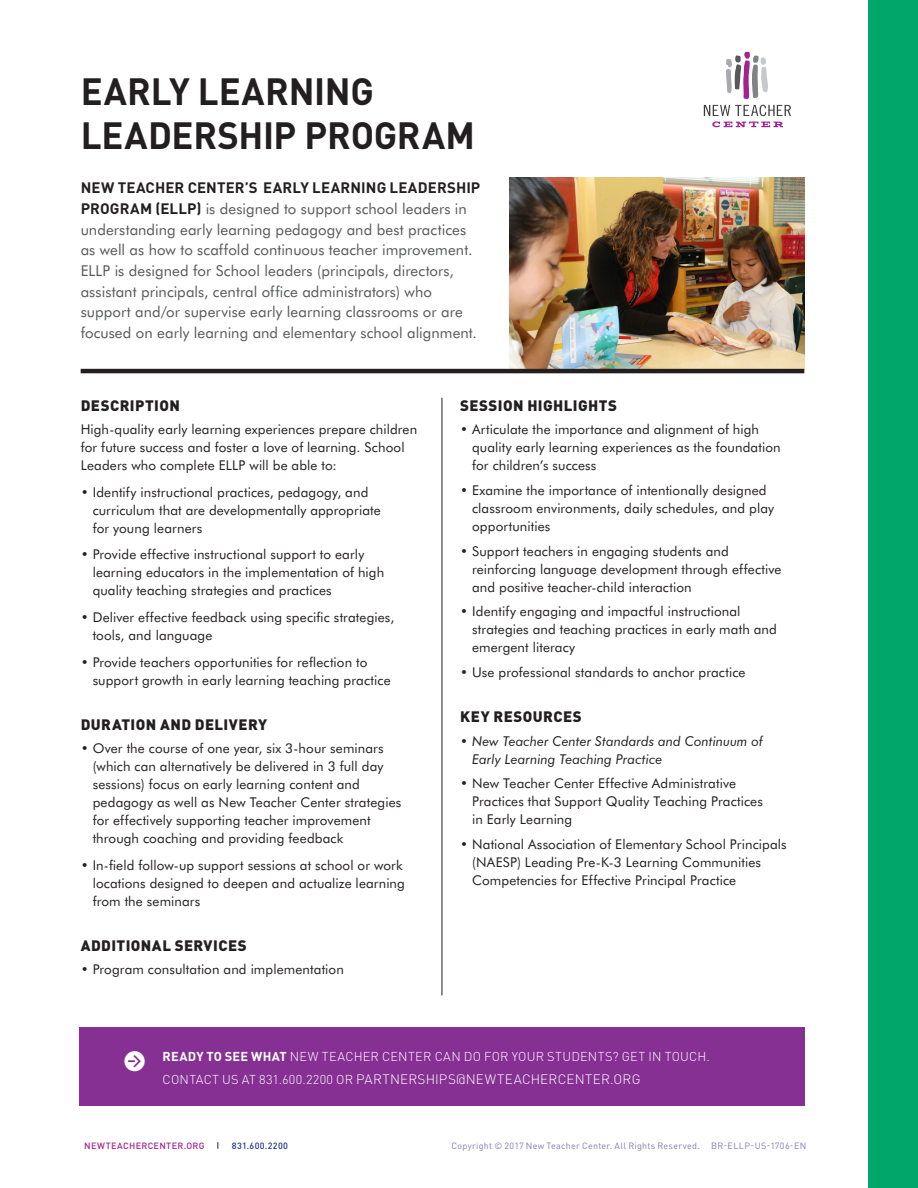
<style>
.page{position:relative;width:918px;height:1188px;background:#fff}
.page>*{position:absolute;margin:0;border:0;box-sizing:border-box;transform-origin:0 0}
.Headline_Bold{font:700 37.5px/43.5px "DINOT";letter-spacing:-.005em;color:#231f20}
.t1{font:29.4px "Klavika Arrows";color:#fff}
.bodycopy3{font:15px/20.7px "Futura BT";letter-spacing:.005em;color:#57585a}
.Body_Headline{font:900 15px "DINOT";letter-spacing:.03em;color:#231f20}
.Body_Headline-2{font:13.5px/18px "Futura BT";letter-spacing:.01em;color:#231f20}
.Body_Headline-3{font:italic 13.5px/18px "Futura BT";color:#231f20}
.Foot_Note{font:300 13.5px "DINOT";letter-spacing:.015em;color:#fff}
.Foot_Note-2{font:300 12.75px "DINOT";letter-spacing:.02em;color:#fff}
.t2{font:9px "DINOT";letter-spacing:.03em;color:#7c7cb6}
.t3{font:500 9px "DINOT";letter-spacing:.04em;color:#a2238e}
.t4{font:500 9px "DINOT";letter-spacing:.035em;color:#203289}
.s1{font-family:"DINOT";font-weight:700;color:#231f20}
.s2{font-style:normal}
.s3{font-weight:700}
.s4{font-size:12.75px}
</style>
<div class="page">
<img style="left:510px;top:177px;width:294px;height:192px">
<hr style="left:81px;top:369px;width:723px;height:4px;background:#231f20">
<div style="left:868px;top:0;width:50px;height:1188px;background:#00a66a"></div>
<svg style="left:704px;top:51px;width:87px;height:76px"></svg>
<hr style="left:442px;top:398px;width:1px;height:598px;background:#231f20">
<div style="left:79px;top:1028px;width:725px;height:78px;background:#863094"></div>
<p class="Headline_Bold" style="left:81px;top:69px;width:396px">EARLY LEARNING<br>LEADERSHIP PROGRAM</p>
<p class="bodycopy3" style="left:81px;top:177px;width:401px"><span class="s1">NEW TEACHER CENTER’S EARLY LEARNING LEADERSHIP PROGRAM (ELLP)</span> is designed to support school leaders in understanding early learning pedagogy and best practices as well as how to scaffold continuous teacher improvement.<br>ELLP is designed for School leaders (principals, directors, assistant principals, central office administrators) who support and/or supervise early learning classrooms or are focused on early learning and elementary school alignment.</p>
<p class="Body_Headline" style="left:81px;top:395px;width:101px">DESCRIPTION</p>
<p class="Body_Headline-2" style="left:81px;top:420px;width:338px">High-quality early learning experiences prepare children for future success and foster a love of learning. School<br>Leaders who complete ELLP will be able to:</p>
<p class="Body_Headline-2" style="left:93px;top:483px;width:290px;text-indent:-12px">• Identify instructional practices, pedagogy, and curriculum that are developmentally appropriate for young learners</p>
<p class="Body_Headline-2" style="left:93px;top:546px;width:293px;text-indent:-12px">• Provide effective instructional support to early learning educators in the implementation of high quality teaching strategies and practices</p>
<p class="Body_Headline-2" style="left:93px;top:608px;width:303px;text-indent:-12px">• Deliver effective feedback using specific strategies, tools, and language</p>
<p class="Body_Headline-2" style="left:93px;top:653px;width:299px;text-indent:-12px">• Provide teachers opportunities for reflection to support growth in early learning teaching practice</p>
<p class="Body_Headline" style="left:81px;top:714px;width:188px">DURATION AND DELIVERY</p>
<p class="Body_Headline-2" style="left:93px;top:739px;width:310px;text-indent:-12px">• Over the course of one year, six 3-hour seminars (which can alternatively be delivered in 3 full day sessions) focus on early learning content and pedagogy as well as New Teacher Center strategies for effectively supporting teacher improvement through coaching and providing feedback</p>
<p class="Body_Headline-2" style="left:93px;top:856px;width:314px;text-indent:-12px">• In-field follow-up support sessions at school or work locations designed to deepen and actualize learning from the seminars</p>
<p class="Body_Headline" style="left:81px;top:935px;width:168px">ADDITIONAL SERVICES</p>
<p class="Body_Headline-2" style="left:81px;top:960px;width:265px">• Program consultation and implementation</p>
<p class="Body_Headline" style="left:460px;top:395px;width:158px">SESSION HIGHLIGHTS</p>
<p class="Body_Headline-2" style="left:472px;top:420px;width:310px;text-indent:-12px">• Articulate the importance and alignment of high quality early learning experiences as the foundation for children’s success</p>
<p class="Body_Headline-2" style="left:472px;top:481px;width:304px;text-indent:-12px">• Examine the importance of intentionally designed classroom environments, daily schedules, and play opportunities</p>
<p class="Body_Headline-2" style="left:472px;top:542px;width:311px;text-indent:-12px">• Support teachers in engaging students and reinforcing language development through effective and positive teacher-child interaction</p>
<p class="Body_Headline-2" style="left:472px;top:603px;width:306px;text-indent:-12px">• Identify engaging and impactful instructional strategies and teaching practices in early math and emergent literacy</p>
<p class="Body_Headline-2" style="left:460px;top:663px;width:287px">• Use professional standards to anchor practice</p>
<p class="Body_Headline" style="left:460px;top:707px;width:123px">KEY RESOURCES</p>
<p class="Body_Headline-3" style="left:472px;top:732px;width:292px;text-indent:-12px"><span class="s2">•</span> New Teacher Center Standards and Continuum of<br>Early Learning Teaching Practice</p>
<p class="Body_Headline-2" style="left:472px;top:774px;width:292px;text-indent:-12px">• New Teacher Center Effective Administrative<br>Practices that Support Quality Teaching Practices in Early Learning</p>
<p class="Body_Headline-2" style="left:472px;top:835px;width:316px;text-indent:-12px">• National Association of Elementary School Principals (NAESP) Leading Pre-K-3 Learning Communities<br>Competencies for Effective Principal Practice</p>
<p class="t1" style="left:123px;top:1051px;width:25px">r</p>
<p class="Foot_Note-2" style="left:163px;top:1048px;width:549px"><span class="s3">READY TO SEE WHAT</span> NEW TEACHER CENTER CAN DO FOR YOUR STUDENTS? GET IN TOUCH.</p>
<p class="Foot_Note" style="left:163px;top:1070px;width:479px"><span class="s4">CONTACT US AT 831.600.2200 OR</span> PARTNERSHIPS@NEWTEACHERCENTER.ORG</p>
<p class="t3" style="left:84px;top:1139px;width:122px">NEWTEACHERCENTER.ORG</p>
<p class="t4" style="left:232px;top:1139px;width:58px">831.600.2200</p>
<p class="t2" style="left:451px;top:1139px;width:250px">Copyright © 2017 New Teacher Center. All Rights Reserved.</p>
<p class="t2" style="left:711px;top:1139px;width:97px">BR-ELLP-US-1706-EN</p>
</div>
